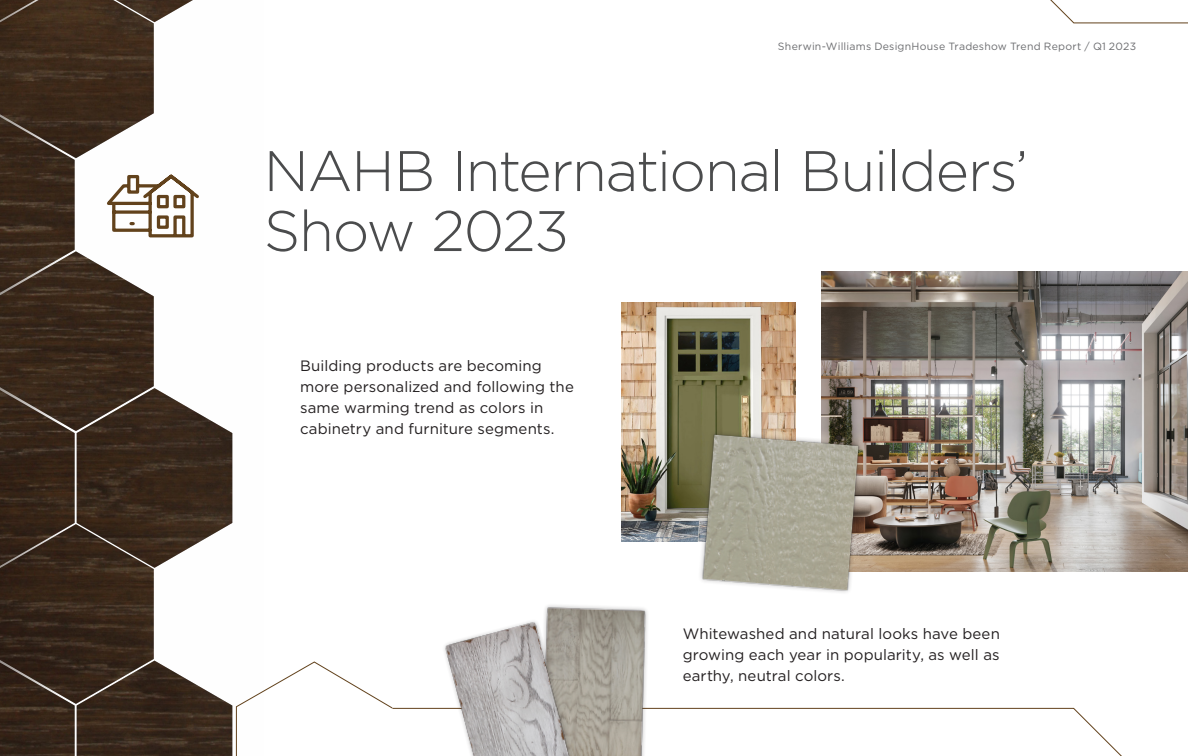
<style>
.page{position:relative;width:1188px;height:756px;background:#fff}
.page>*{position:absolute;margin:0;border:0;box-sizing:border-box;transform-origin:0 0}
.t1{font:300 57px/60px "Gotham";letter-spacing:-.025em;color:#4b4c4d}
.t2{font:15px/21px "Gotham";letter-spacing:.005em;color:#231f20}
.t3{font:10.5px "Gotham";letter-spacing:.02em;color:#6c6d70}
</style>
<div class="page">
<svg style="left:1050px;top:0;width:138px;height:24px"></svg>
<img style="left:0;top:0;width:232px;height:756px">
<img style="left:621px;top:303px;width:175px;height:238px">
<img style="left:821px;top:272px;width:367px;height:300px">
<svg style="left:101px;top:172px;width:101px;height:67px"></svg>
<svg style="left:236px;top:606px;width:886px;height:150px"></svg>
<img style="left:421px;top:605px;width:167px;height:151px">
<svg style="left:697px;top:429px;width:168px;height:143px"></svg>
<img style="left:699px;top:431px;width:164px;height:162px">
<p class="t3" style="left:778px;top:40px;width:360px">Sherwin-Williams DesignHouse Tradeshow Trend Report / Q1 2023</p>
<p class="t1" style="left:264px;top:139px;width:766px">NAHB International Builders’<br>Show 2023</p>
<p class="t2" style="left:300px;top:354px;width:275px">Building products are becoming more personalized and following the same warming trend as colors in</p>
<p class="t2" style="left:300px;top:417px;width:256px">cabinetry and furniture segments.</p>
<p class="t2" style="left:683px;top:623px;width:319px;text-align:justify">Whitewashed and natural looks have been growing each year in popularity, as well as earthy, neutral colors.</p>
</div>
